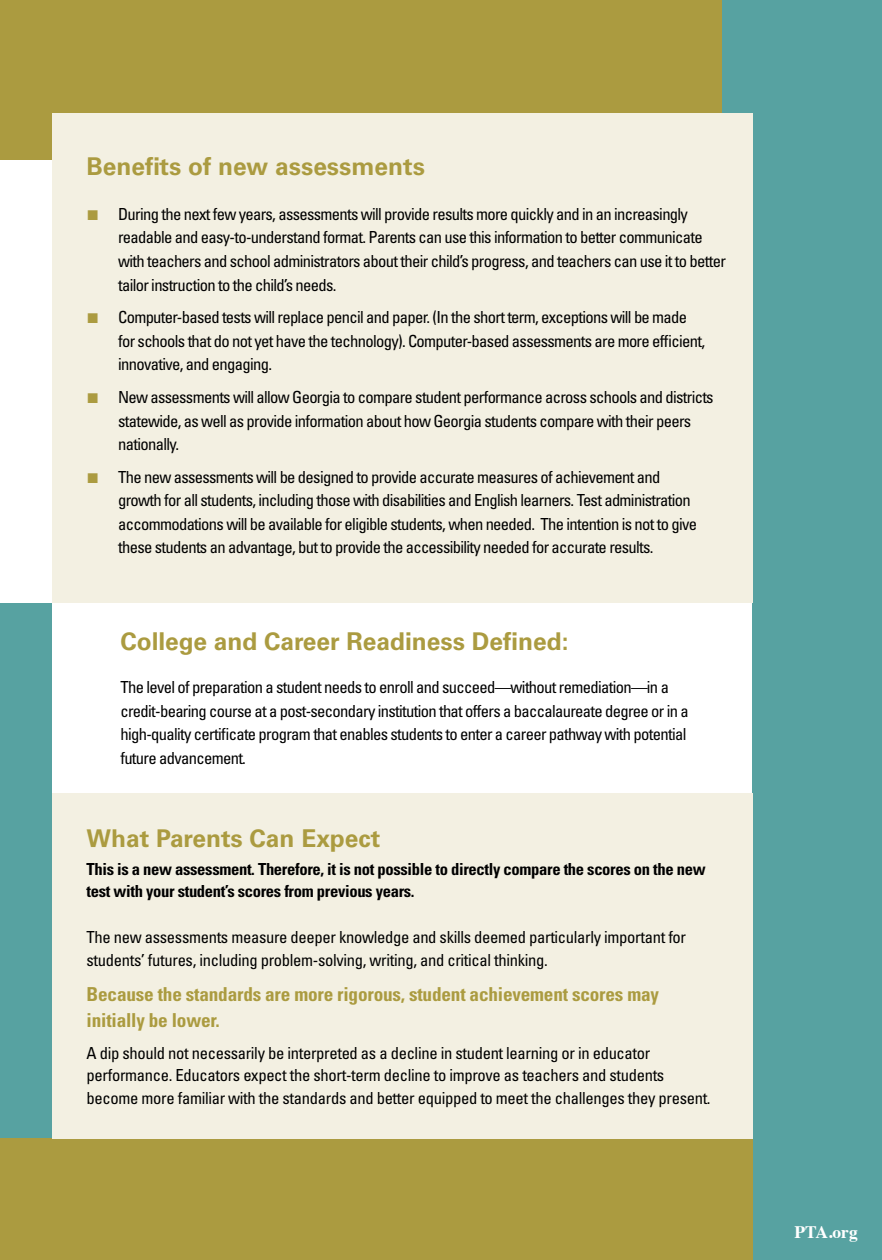
<style>
.page{position:relative;width:882px;height:1260px;background:#fff}
.page>*{position:absolute;margin:0;border:0;box-sizing:border-box;transform-origin:0 0}
.t1{font:700 24.5px "Univers LT Std";color:#ab9b40}
.t2{font:700 condensed 19.25px/26.2px "Univers LT Std";letter-spacing:-.01em;color:#ab9b40}
.t3{font:700 17.5px "Times";color:#fff}
.t4{font:condensed 16.62px/23.6px "Univers LT Std";letter-spacing:-.04em;color:#000}
.t5{font:condensed 16.62px/22.8px "Univers LT Std";letter-spacing:-.02em;color:#000}
.t6{font:700 condensed 16.62px/22.8px "Univers LT Std";letter-spacing:-.02em;color:#000}
.s1{font-family:"Arial";font-stretch:normal;font-size:21px;color:#ab9b40}
</style>
<div class="page">
<div style="left:0;top:603px;width:52px;height:605px;background:#57a2a1"></div>
<div style="left:753px;top:386px;width:129px;height:874px;background:#57a2a1"></div>
<div style="left:0;top:0;width:868px;height:159px;background:#ab9b40"></div>
<div style="left:723px;top:0;width:159px;height:424px;background:#57a2a1"></div>
<div style="left:52px;top:113px;width:701px;height:490px;background:#f3f0e2"></div>
<div style="left:0;top:1139px;width:753px;height:121px;background:#ab9b40"></div>
<div style="left:52px;top:793px;width:701px;height:346px;background:#f3f0e2"></div>
<h1 class="t1" style="left:87px;top:152px;width:340px">Benefits of new assessments</h1>
<p class="t4" style="left:118px;top:202px;width:609px;text-indent:-32px"><span class="s1">■</span> During the next few years, assessments will provide results more quickly and in an increasingly readable and easy-to-understand format. Parents can use this information to better communicate with teachers and school administrators about their child’s progress, and teachers can use it to better tailor instruction to the child’s needs.</p>
<p class="t4" style="left:118px;top:305px;width:588px;text-indent:-32px"><span class="s1">■</span> Computer-based tests will replace pencil and paper. (In the short term, exceptions will be made for schools that do not yet have the technology). Computer-based assessments are more efficient, innovative, and engaging.</p>
<p class="t4" style="left:118px;top:385px;width:597px;text-indent:-32px"><span class="s1">■</span> New assessments will allow Georgia to compare student performance across schools and districts statewide, as well as provide information about how Georgia students compare with their peers nationally.</p>
<p class="t4" style="left:118px;top:465px;width:581px;text-indent:-32px"><span class="s1">■</span> The new assessments will be designed to provide accurate measures of achievement and growth for all students, including those with disabilities and English learners. Test administration accommodations will be available for eligible students, when needed. The intention is not to give these students an advantage, but to provide the accessibility needed for accurate results.</p>
<h1 class="t1" style="left:120px;top:627px;width:450px">College and Career Readiness Defined:</h1>
<p class="t4" style="left:120px;top:675px;width:570px">The level of preparation a student needs to enroll and succeed—without remediation—in a credit-bearing course at a post-secondary institution that offers a baccalaureate degree or in a high-quality certificate program that enables students to enter a career pathway with potential future advancement.</p>
<h1 class="t1" style="left:87px;top:824px;width:295px">What Parents Can Expect</h1>
<p class="t6" style="left:87px;top:857px;width:621px">This is a new assessment. Therefore, it is not possible to directly compare the scores on the new test with your student’s scores from previous years.</p>
<p class="t5" style="left:87px;top:925px;width:601px">The new assessments measure deeper knowledge and skills deemed particularly important for students’ futures, including problem-solving, writing, and critical thinking.</p>
<p class="t2" style="left:87px;top:981px;width:574px">Because the standards are more rigorous, student achievement scores may initially be lower.</p>
<p class="t5" style="left:87px;top:1041px;width:626px">A dip should not necessarily be interpreted as a decline in student learning or in educator performance. Educators expect the short-term decline to improve as teachers and students become more familiar with the standards and better equipped to meet the challenges they present.</p>
<p class="t3" style="left:794px;top:1216px;width:65px">PTA.org</p>
</div>
